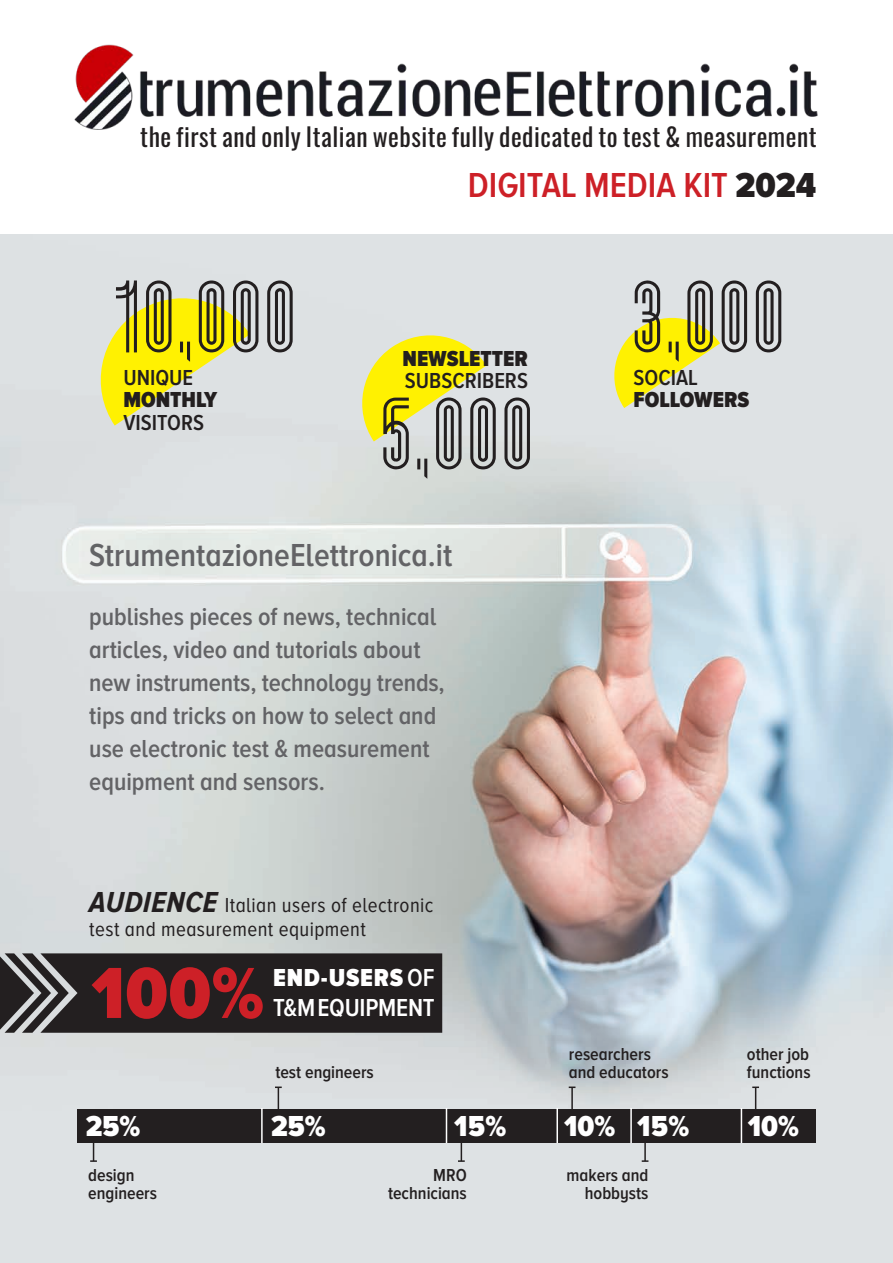
<style>
.page{position:relative;width:893px;height:1263px;background:#fff}
.page>*{position:absolute;margin:0;border:0;box-sizing:border-box;transform-origin:0 0}
.t1{font:90px "Metropolis 1920";color:#231f20}
.t2{font:900 75px "Proxima Nova A Cond";color:#cd2027}
.t3{font:600 36px "Proxima Nova A Cond";color:#cd2027}
.t4{font:600 33px "Proxima Nova A Cond";color:#636366}
.t5{font:900 30px "Proxima Nova A Cond";color:#fff}
.t6{font:600 25.5px/33px "Proxima Nova A Cond";color:#636366}
.t7{font:25.5px "Oswald";letter-spacing:.02em;color:#231f20}
.t8{font:600 25.5px "Proxima Nova A Cond";letter-spacing:-.01em;color:#fff}
.t9{font:900 25.5px "Proxima Nova A Cond";letter-spacing:.03em;color:#fff}
.t10{font:600 22.5px "Proxima Nova A Cond";color:#231f20}
.t11{font:900 22.5px "Proxima Nova A Cond";color:#231f20}
.t12{font:21px "Proxima Nova A Cond";letter-spacing:.02em;color:#231f20}
.t13{font:600 18px/18px "Proxima Nova A Cond";color:#231f20}
.s1{font-weight:900;color:#231f20}
.s2{font-weight:700;font-style:italic;font-size:30px}
.s3{font-weight:600}
</style>
<div class="page">
<img style="left:0;top:234px;width:893px;height:1029px">
<svg style="left:0;top:953px;width:442px;height:80px;background:#2d2a2b"></svg>
<div style="left:77px;top:1108px;width:739px;height:34px;background:#231f20"></div>
<hr style="left:261px;top:1108px;width:2px;height:34px;background:#fff">
<hr style="left:446px;top:1108px;width:1px;height:34px;background:#fff">
<hr style="left:556px;top:1108px;width:2px;height:34px;background:#fff">
<hr style="left:630px;top:1108px;width:2px;height:34px;background:#fff">
<hr style="left:741px;top:1108px;width:1px;height:34px;background:#fff">
<svg style="left:90px;top:1142px;width:7px;height:20px"></svg>
<svg style="left:458px;top:1142px;width:7px;height:20px"></svg>
<hr style="left:644px;top:1136px;width:2px;height:25px;background:#231f20">
<svg style="left:275px;top:1086px;width:7px;height:23px"></svg>
<hr style="left:571px;top:1087px;width:2px;height:25px;background:#231f20">
<svg style="left:752px;top:1086px;width:7px;height:23px"></svg>
<img style="left:74px;top:44px;width:744px;height:86px">
<svg style="left:90px;top:287px;width:160px;height:139px;background:#ece878"></svg>
<svg style="left:606px;top:310px;width:114px;height:98px;background:#ede979"></svg>
<svg style="left:353px;top:326px;width:134px;height:115px;background:#ede878"></svg>
<p class="t7" style="left:140px;top:114px;width:678px">the first and only Italian website fully dedicated to test &amp; measurement</p>
<p class="t1" style="left:121px;top:243px;width:184px">10,000</p>
<p class="t10" style="left:123px;top:365px;width:71px">UNIQUE</p>
<p class="t11" style="left:123px;top:387px;width:95px">MONTHLY</p>
<p class="t10" style="left:123px;top:410px;width:82px">VISITORS</p>
<p class="t3" style="left:468px;top:166px;width:350px">DIGITAL MEDIA KIT <span class="s1">2024</span></p>
<p class="t11" style="left:402px;top:345px;width:127px">NEWSLETTER</p>
<p class="t10" style="left:405px;top:368px;width:125px">SUBSCRIBERS</p>
<p class="t1" style="left:385px;top:360px;width:158px">5,000</p>
<p class="t1" style="left:637px;top:243px;width:157px">3,000</p>
<p class="t10" style="left:634px;top:365px;width:66px">SOCIAL</p>
<p class="t11" style="left:634px;top:387px;width:117px">FOLLOWERS</p>
<p class="t4" style="left:89px;top:537px;width:365px">StrumentazioneElettronica.it</p>
<p class="t6" style="left:89px;top:600px;width:348px">publishes pieces of news, technical articles, video and tutorials about</p>
<p class="t6" style="left:89px;top:666px;width:357px">new instruments, technology trends,</p>
<p class="t6" style="left:89px;top:699px;width:348px">tips and tricks on how to select and</p>
<p class="t6" style="left:89px;top:732px;width:342px">use electronic test &amp; measurement</p>
<p class="t6" style="left:89px;top:765px;width:237px">equipment and sensors.</p>
<p class="t12" style="left:89px;top:894px;width:346px"><span class="s2">AUDIENCE</span> Italian users of electronic</p>
<p class="t12" style="left:89px;top:918px;width:278px">test and measurement equipment</p>
<p class="t2" style="left:91px;top:950px;width:174px">100%</p>
<p class="t9" style="left:273px;top:963px;width:163px">END-USERS <span class="s3">OF</span></p>
<p class="t8" style="left:273px;top:993px;width:163px">T&amp;M EQUIPMENT</p>
<p class="t13" style="left:275px;top:1063px;width:100px">test engineers</p>
<p class="t13" style="left:569px;top:1045px;width:101px">researchers and educators</p>
<p class="t13" style="left:747px;top:1045px;width:64px">other job</p>
<p class="t13" style="left:747px;top:1063px;width:65px">functions</p>
<p class="t5" style="left:86px;top:1109px;width:56px">25%</p>
<p class="t5" style="left:271px;top:1109px;width:56px">25%</p>
<p class="t5" style="left:454px;top:1109px;width:54px">15%</p>
<p class="t5" style="left:564px;top:1109px;width:53px">10%</p>
<p class="t5" style="left:637px;top:1109px;width:54px">15%</p>
<p class="t5" style="left:748px;top:1109px;width:53px">10%</p>
<p class="t13" style="left:88px;top:1166px;width:48px">design</p>
<p class="t13" style="left:88px;top:1184px;width:70px">engineers</p>
<p class="t13" style="left:433px;top:1166px;width:35px">MRO</p>
<p class="t13" style="left:388px;top:1184px;width:80px">technicians</p>
<p class="t13" style="left:567px;top:1166px;width:83px;text-align:right">makers and hobbysts</p>
</div>
